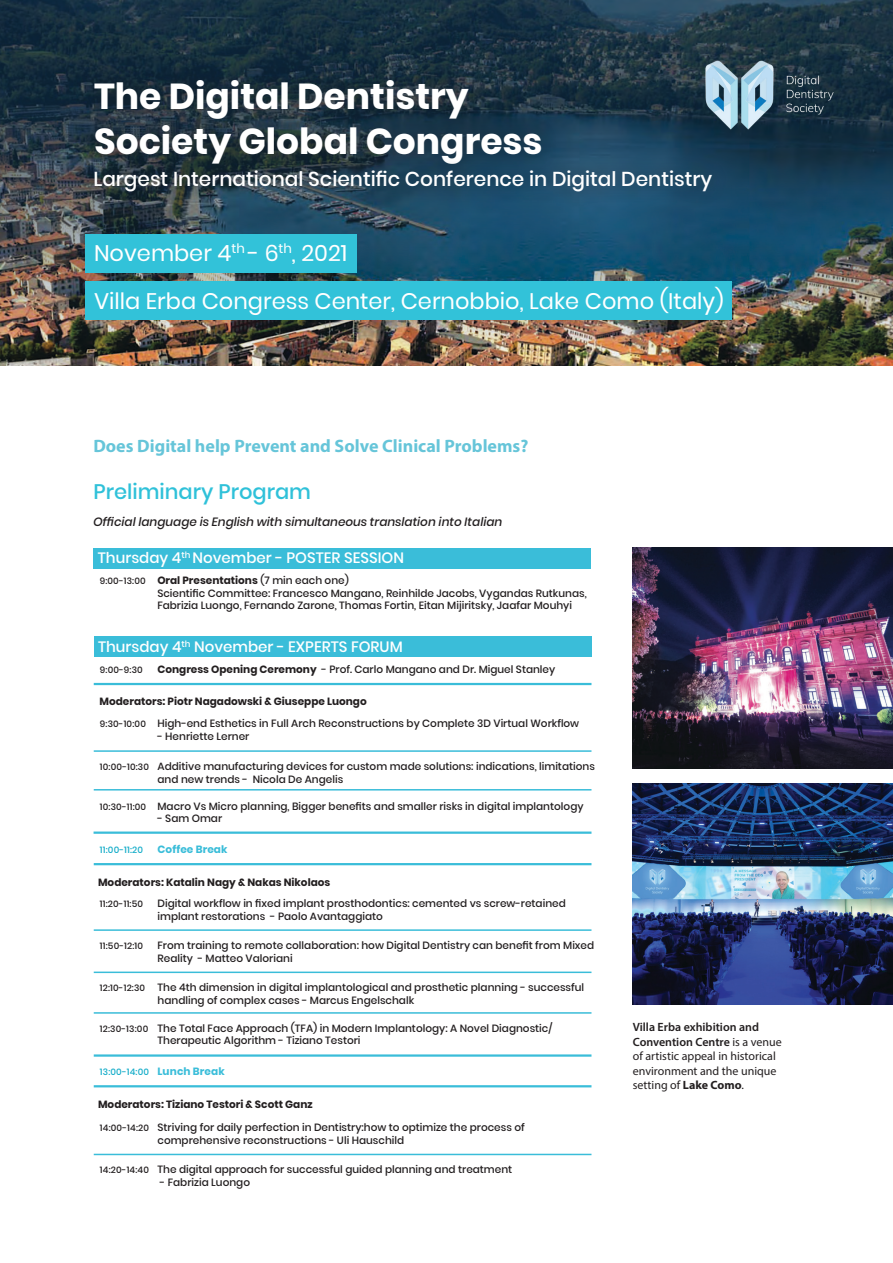
<style>
.page{position:relative;width:893px;height:1263px;background:#fff}
.page>*{position:absolute;margin:0;border:0;box-sizing:border-box;transform-origin:0 0}
.t1{font:700 36px "Poppins";color:#fff}
.t2{font:22.5px "Poppins";color:#fff}
.t3{font:500 21px "Poppins";color:#2fc1d9}
.t4{font:500 20.1px "Poppins";color:#fff}
.t5{font:700 18px "Myriad Pro";color:#66c5d9}
.t6{font:500 15px "Poppins";color:#fff}
.t7{font:12px/14.4px "Myriad Pro";color:#231f20}
.t8{font:italic 500 12px "Poppins";color:#231f20}
.t9{font:500 10.5px/12.6px "Poppins";color:#231f20}
.t10{font:700 10.5px "Poppins";color:#231f20}
.t11{font:700 10.5px "Poppins";letter-spacing:.01em;color:#3abdd9}
.t12{font:500 9px "Poppins";letter-spacing:.02em;color:#231f20}
.t13{font:500 9px "Poppins";letter-spacing:.02em;color:#16adc9}
.s1{font-weight:500}
.s2{font-weight:700}
.s3{font-weight:600}
</style>
<div class="page">
<div style="left:94px;top:548px;width:497px;height:20px;background:#3abdd9"></div>
<img style="left:0;top:0;width:893px;height:366px">
<div style="left:77px;top:62px;width:482px;height:120px;background:#231f20;opacity:.5"></div>
<div style="left:76px;top:153px;width:653px;height:57px;background:#231f20;opacity:.5"></div>
<div style="left:85px;top:234px;width:271px;height:38px;background:#32c2d9"></div>
<div style="left:85px;top:281px;width:646px;height:38px;background:#32c2d9"></div>
<img style="left:702px;top:53px;width:135px;height:85px">
<img style="left:633px;top:784px;width:260px;height:221px">
<img style="left:633px;top:548px;width:260px;height:221px">
<div style="left:94px;top:636px;width:497px;height:21px;background:#3abdd9"></div>
<hr style="left:94px;top:683px;width:497px;height:2px;background:#3abdd9">
<hr style="left:94px;top:789px;width:497px;height:1px;background:#3abdd9">
<hr style="left:94px;top:1054px;width:497px;height:3px;background:#3abdd9">
<hr style="left:94px;top:1012px;width:497px;height:2px;background:#3abdd9">
<hr style="left:94px;top:831px;width:497px;height:3px;background:#3abdd9">
<hr style="left:94px;top:863px;width:497px;height:2px;background:#3abdd9">
<hr style="left:94px;top:1085px;width:497px;height:2px;background:#3abdd9">
<hr style="left:94px;top:929px;width:497px;height:2px;background:#3abdd9">
<hr style="left:94px;top:971px;width:497px;height:2px;background:#3abdd9">
<hr style="left:94px;top:750px;width:497px;height:2px;background:#3abdd9">
<hr style="left:94px;top:1154px;width:497px;height:1px;background:#3abdd9">
<p class="t1" style="left:94px;top:75px;width:376px">The Digital Dentistry</p>
<p class="t1" style="left:94px;top:120px;width:450px">Society Global Congress</p>
<p class="t4" style="left:93px;top:168px;width:620px">Largest International Scientific Conference in Digital Dentistry</p>
<p class="t2" style="left:94px;top:240px;width:255px">November 4<sup>th</sup> - 6<sup>th</sup>, 2021</p>
<p class="t2" style="left:94px;top:288px;width:631px">Villa Erba Congress Center, Cernobbio, Lake Como (Italy)</p>
<p class="t5" style="left:93px;top:434px;width:437px">Does Digital help Prevent and Solve Clinical Problems?</p>
<p class="t3" style="left:94px;top:479px;width:219px">Preliminary Program</p>
<p class="t8" style="left:93px;top:515px;width:410px">Official language is English with simultaneous translation into Italian</p>
<p class="t6" style="left:98px;top:549px;width:308px">Thursday 4<sup>th</sup> November - POSTER SESSION</p>
<p class="t12" style="left:100px;top:576px;width:48px">9:00-13:00</p>
<p class="t10" style="left:157px;top:574px;width:193px">Oral Presentations <span class="s1">(7 min each one)</span></p>
<p class="t9" style="left:157px;top:587px;width:431px">Scientific Committee: Francesco Mangano, Reinhilde Jacobs, Vygandas Rutkunas,<br>Fabrizia Luongo, Fernando Zarone, Thomas Fortin, Eitan Mijiritsky, Jaafar Mouhyi</p>
<p class="t6" style="left:98px;top:638px;width:306px">Thursday 4<sup>th</sup> November - EXPERTS FORUM</p>
<p class="t9" style="left:158px;top:663px;width:399px"><span class="s2">Congress Opening Ceremony</span> - Prof. Carlo Mangano and Dr. Miguel Stanley</p>
<p class="t10" style="left:100px;top:695px;width:269px">Moderators: Piotr Nagadowski &amp; Giuseppe Luongo</p>
<p class="t12" style="left:100px;top:664px;width:44px">9:00-9:30</p>
<p class="t12" style="left:100px;top:719px;width:48px">9:30-10:00</p>
<p class="t9" style="left:158px;top:717px;width:423px">High-end Esthetics in Full Arch Reconstructions by Complete 3D Virtual Workflow</p>
<p class="t9" style="left:158px;top:730px;width:93px">- Henriette Lerner</p>
<p class="t12" style="left:100px;top:761px;width:51px">10:00-10:30</p>
<p class="t9" style="left:158px;top:760px;width:439px">Additive manufacturing devices for custom made solutions: indications, limitations and new trends - Nicola De Angelis</p>
<p class="t12" style="left:100px;top:801px;width:48px">10:30-11:00</p>
<p class="t13" style="left:100px;top:845px;width:45px">11:00-11:20</p>
<p class="t9" style="left:158px;top:800px;width:428px">Macro Vs Micro planning, Bigger benefits and smaller risks in digital implantology</p>
<p class="t9" style="left:158px;top:812px;width:66px">- Sam Omar</p>
<p class="t11" style="left:158px;top:843px;width:72px">Coffee Break</p>
<p class="t10" style="left:98px;top:876px;width:234px">Moderators: Katalin Nagy &amp; Nakas Nikolaos</p>
<p class="t12" style="left:100px;top:899px;width:45px">11:20-11:50</p>
<p class="t9" style="left:158px;top:897px;width:410px">Digital workflow in fixed implant prosthodontics: cemented vs screw-retained implant restorations - Paolo Avantaggiato</p>
<p class="t12" style="left:100px;top:940px;width:45px">11:50-12:10</p>
<p class="t12" style="left:100px;top:983px;width:47px">12:10-12:30</p>
<p class="t12" style="left:100px;top:1023px;width:50px">12:30-13:00</p>
<p class="t9" style="left:158px;top:939px;width:438px">From training to remote collaboration: how Digital Dentistry can benefit from Mixed<br>Reality - Matteo Valoriani</p>
<p class="t9" style="left:158px;top:981px;width:428px">The 4th dimension in digital implantological and prosthetic planning - successful handling of complex cases - Marcus Engelschalk</p>
<p class="t9" style="left:158px;top:1022px;width:396px">The Total Face Approach (TFA) in Modern Implantology: A Novel Diagnostic/<br>Therapeutic Algorithm - Tiziano Testori</p>
<p class="t13" style="left:100px;top:1067px;width:51px">13:00-14:00</p>
<p class="t11" style="left:158px;top:1065px;width:69px">Lunch Break</p>
<p class="t10" style="left:98px;top:1098px;width:216px">Moderators: Tiziano Testori &amp; Scott Ganz</p>
<p class="t12" style="left:100px;top:1123px;width:51px">14:00-14:20</p>
<p class="t12" style="left:100px;top:1165px;width:51px">14:20-14:40</p>
<p class="t9" style="left:158px;top:1121px;width:369px">Striving for daily perfection in Dentistry:how to optimize the process of comprehensive reconstructions - Uli Hauschild</p>
<p class="t9" style="left:158px;top:1163px;width:356px">The digital approach for successful guided planning and treatment</p>
<p class="t9" style="left:160px;top:1176px;width:92px">- Fabrizia Luongo</p>
<p class="t7" style="left:633px;top:1020px;width:150px"><span class="s3">Villa Erba exhibition and<br>Convention Centre</span> is a venue of artistic appeal in historical environment and the unique setting of <span class="s2">Lake Como</span>.</p>
</div>
